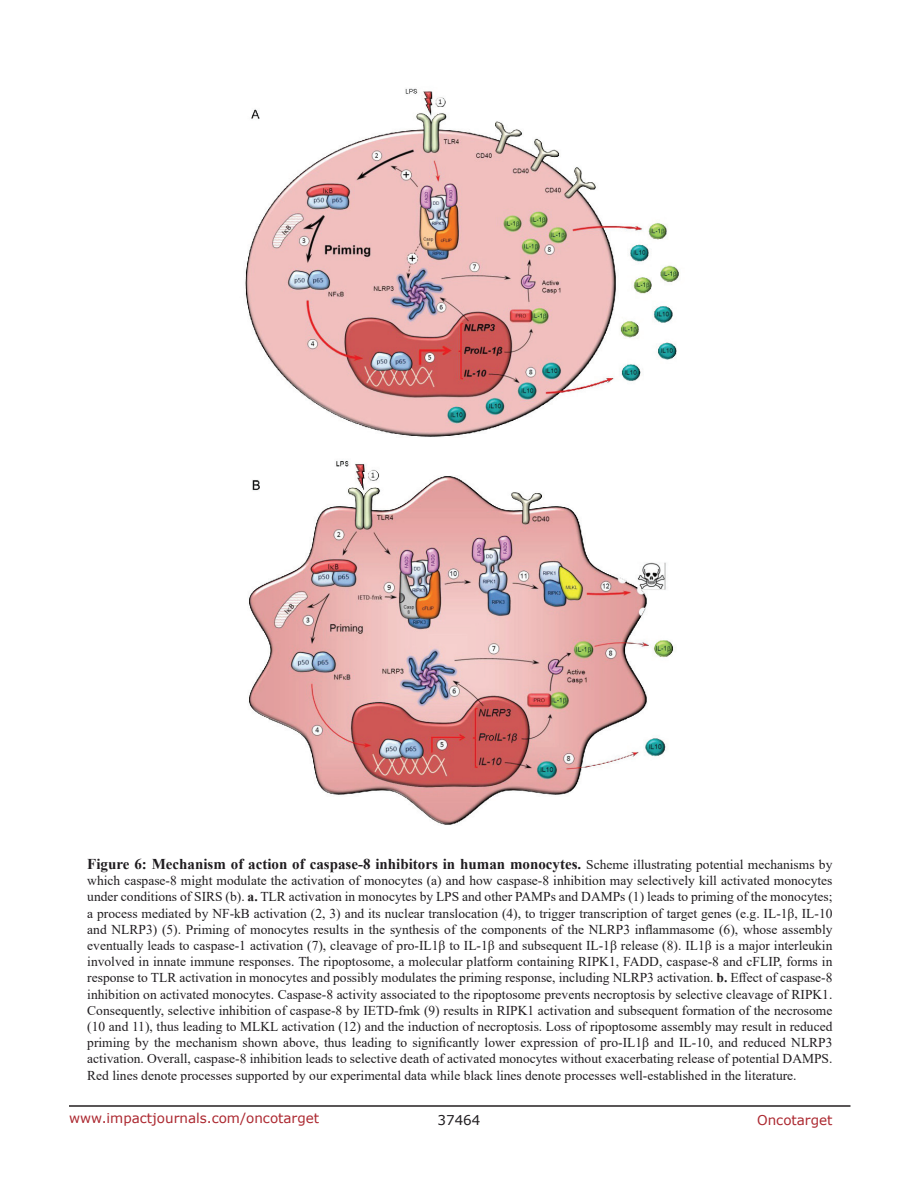
<style>
.page{position:relative;width:918px;height:1188px;background:#fff}
.page>*{position:absolute;margin:0;border:0;box-sizing:border-box;transform-origin:0 0}
.t1{font:700 15px "Times New Roman";color:#201d20}
.t2{font:13.5px/16.2px "Times New Roman";color:#201d20;text-align:justify}
.t3{font:13.5px "Verdana";color:#ac2830}
.t4{font:13.5px "Verdana";color:#201d20}
.s1{font-weight:400;font-size:13.5px}
.s2{font-weight:700}
</style>
<div class="page">
<hr style="left:69px;top:1105px;width:781px;height:2px;background:#231f20">
<img style="left:245px;top:88px;width:434px;height:737px">
<p class="t1" style="left:87px;top:853px;width:747px">Figure 6: Mechanism of action of caspase-8 inhibitors in human monocytes. <span class="s1">Scheme illustrating potential mechanisms by</span></p>
<p class="t2" style="left:87px;top:872px;width:747px">which caspase-8 might modulate the activation of monocytes (a) and how caspase-8 inhibition may selectively kill activated monocytes under conditions of SIRS (b). <span class="s2">a.</span> TLR activation in monocytes by LPS and other PAMPs and DAMPs (1) leads to priming of the monocytes; a process mediated by NF-kB activation (2, 3) and its nuclear translocation (4), to trigger transcription of target genes (e.g. IL-1β, IL-10 and NLRP3) (5). Priming of monocytes results in the synthesis of the components of the NLRP3 inflammasome (6), whose assembly eventually leads to caspase-1 activation (7), cleavage of pro-IL1β to IL-1β and subsequent IL-1β release (8). IL1β is a major interleukin involved in innate immune responses. The ripoptosome, a molecular platform containing RIPK1, FADD, caspase-8 and cFLIP, forms in response to TLR activation in monocytes and possibly modulates the priming response, including NLRP3 activation. <span class="s2">b.</span> Effect of caspase-8 inhibition on activated monocytes. Caspase-8 activity associated to the ripoptosome prevents necroptosis by selective cleavage of RIPK1.<br>Consequently, selective inhibition of caspase-8 by IETD-fmk (9) results in RIPK1 activation and subsequent formation of the necrosome (10 and 11), thus leading to MLKL activation (12) and the induction of necroptosis. Loss of ripoptosome assembly may result in reduced priming by the mechanism shown above, thus leading to significantly lower expression of pro-IL1β and IL-10, and reduced NLRP3 activation. Overall, caspase-8 inhibition leads to selective death of activated monocytes without exacerbating release of potential DAMPS.<br>Red lines denote processes supported by our experimental data while black lines denote processes well-established in the literature.</p>
<p class="t3" style="left:69px;top:1109px;width:252px">www.impactjournals.com/oncotarget</p>
<p class="t4" style="left:438px;top:1111px;width:44px">37464</p>
<p class="t3" style="left:757px;top:1111px;width:77px">Oncotarget</p>
</div>
